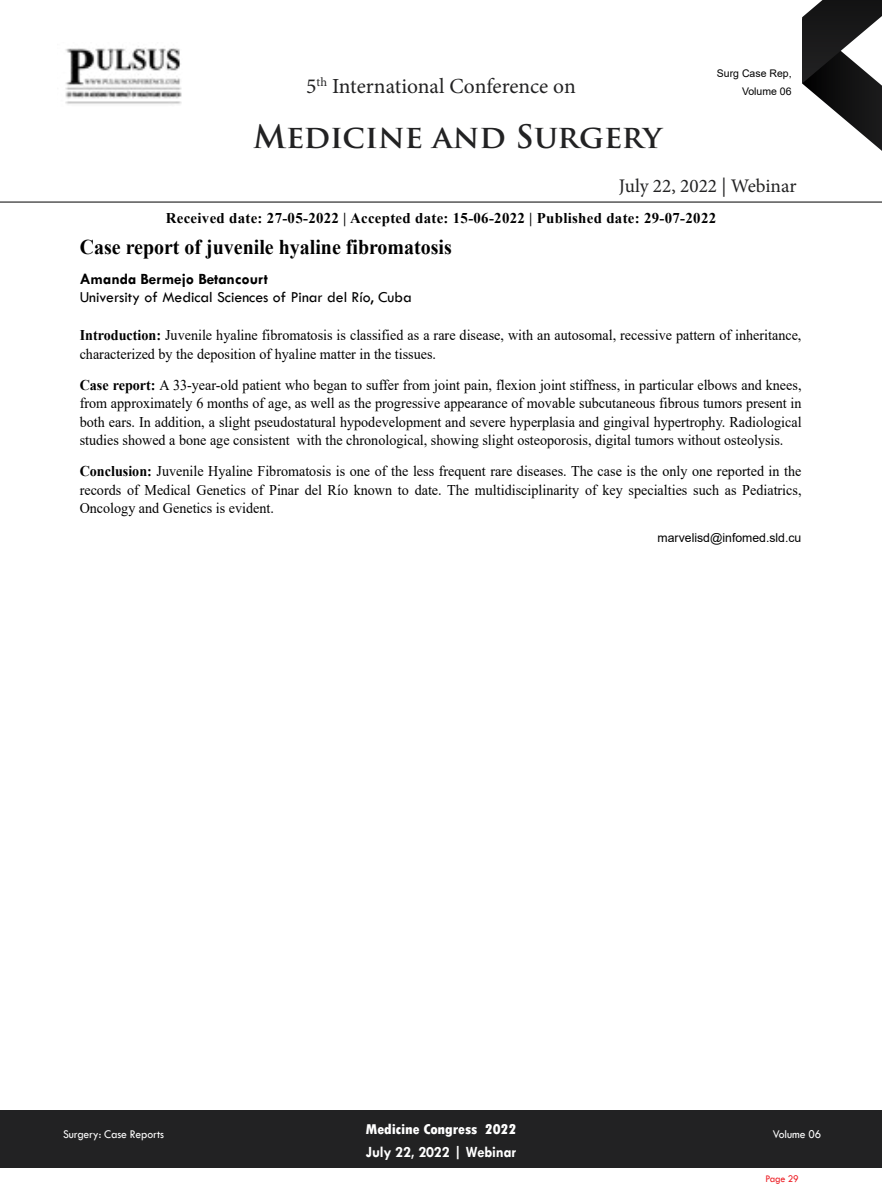
<style>
.page{position:relative;width:882px;height:1197px;background:#fff}
.page>*{position:absolute;margin:0;border:0;box-sizing:border-box;transform-origin:0 0}
.t1{font:700 31.5px "Trajan Pro";color:#222223}
.t2{font:21.53px "Minion Pro";letter-spacing:-.005em;color:#222223}
.t3{font:700 21px "Times New Roman";color:#000;scale:.95 1}
.t4{font:19.25px "Minion Pro";letter-spacing:-.005em;color:#222223}
.t5{font:15.75px "Tw Cen";color:#000}
.t6{font:700 15.75px "Tw Cen";color:#000}
.t7{font:700 15.75px "Tw Cen";letter-spacing:-.01em;color:#fff;scale:.95 1}
.t8{font:14.88px/18.6px "Times New Roman";color:#000;text-align:justify;scale:.95 1}
.t9{font:700 14.88px "Times New Roman";letter-spacing:.02em;color:#000}
.t10{font:800 condensed 14.88px "Tw Cen";letter-spacing:-.01em;color:#fff;scale:1.1 1}
.t11{font:12.25px "Tw Cen";letter-spacing:-.01em;color:#fff;scale:.95 1}
.t12{font:12.25px "Arial";color:#000}
.t13{font:10.5px/17.5px "Arial";color:#000;text-align:right}
.t14{font:10.5px "Tw Cen";letter-spacing:-.02em;color:#ed1d24;scale:.95 1}
.s1{font-weight:700}
</style>
<div class="page">
<svg style="left:802px;top:0;width:80px;height:151px"></svg>
<hr style="left:0;top:202px;width:882px;height:1px;background:#000">
<img style="left:65px;top:46px;width:117px;height:59px">
<div style="left:0;top:1110px;width:882px;height:58px;background:#222223"></div>
<h2 class="t2" style="left:306px;top:71px;width:271px">5<sup>th</sup> International Conference on</h2>
<p class="t13" style="left:717px;top:65px;width:76px">Surg Case Rep,<br>Volume 06</p>
<h1 class="t1" style="left:253px;top:117px;width:410px">Medicine and Surgery</h1>
<p class="t4" style="left:619px;top:173px;width:179px">July 22, 2022 | Webinar</p>
<p class="t9" style="left:166px;top:208px;width:552px">Received date: 27-05-2022 | Accepted date: 15-06-2022 | Published date: 29-07-2022</p>
<h3 class="t3" style="left:80px;top:232px;width:393px">Case report of juvenile hyaline fibromatosis</h3>
<p class="t6" style="left:80px;top:270px;width:190px">Amanda Bermejo Betancourt</p>
<p class="t5" style="left:80px;top:287px;width:334px">University of Medical Sciences of Pinar del Río, Cuba</p>
<p class="t8" style="left:80px;top:325px;width:761px"><span class="s1">Introduction:</span> Juvenile hyaline fibromatosis is classified as a rare disease, with an autosomal, recessive pattern of inheritance, characterized by the deposition of hyaline matter in the tissues.</p>
<p class="t8" style="left:80px;top:375px;width:761px"><span class="s1">Case report:</span> A 33-year-old patient who began to suffer from joint pain, flexion joint stiffness, in particular elbows and knees, from approximately 6 months of age, as well as the progressive appearance of movable subcutaneous fibrous tumors present in both ears. In addition, a slight pseudostatural hypodevelopment and severe hyperplasia and gingival hypertrophy. Radiological studies showed a bone age consistent with the chronological, showing slight osteoporosis, digital tumors without osteolysis.</p>
<p class="t8" style="left:80px;top:462px;width:761px"><span class="s1">Conclusion:</span> Juvenile Hyaline Fibromatosis is one of the less frequent rare diseases. The case is the only one reported in the records of Medical Genetics of Pinar del Río known to date. The multidisciplinarity of key specialties such as Pediatrics, Oncology and Genetics is evident.</p>
<p class="t12" style="left:658px;top:529px;width:145px">marvelisd@infomed.sld.cu</p>
<p class="t10" style="left:365px;top:1120px;width:139px">Medicine Congress 2022</p>
<p class="t7" style="left:366px;top:1143px;width:160px">July 22, 2022 | Webinar</p>
<p class="t11" style="left:63px;top:1127px;width:108px">Surgery: Case Reports</p>
<p class="t11" style="left:773px;top:1127px;width:53px">Volume 06</p>
<p class="t14" style="left:765px;top:1173px;width:37px">Page 29</p>
</div>
